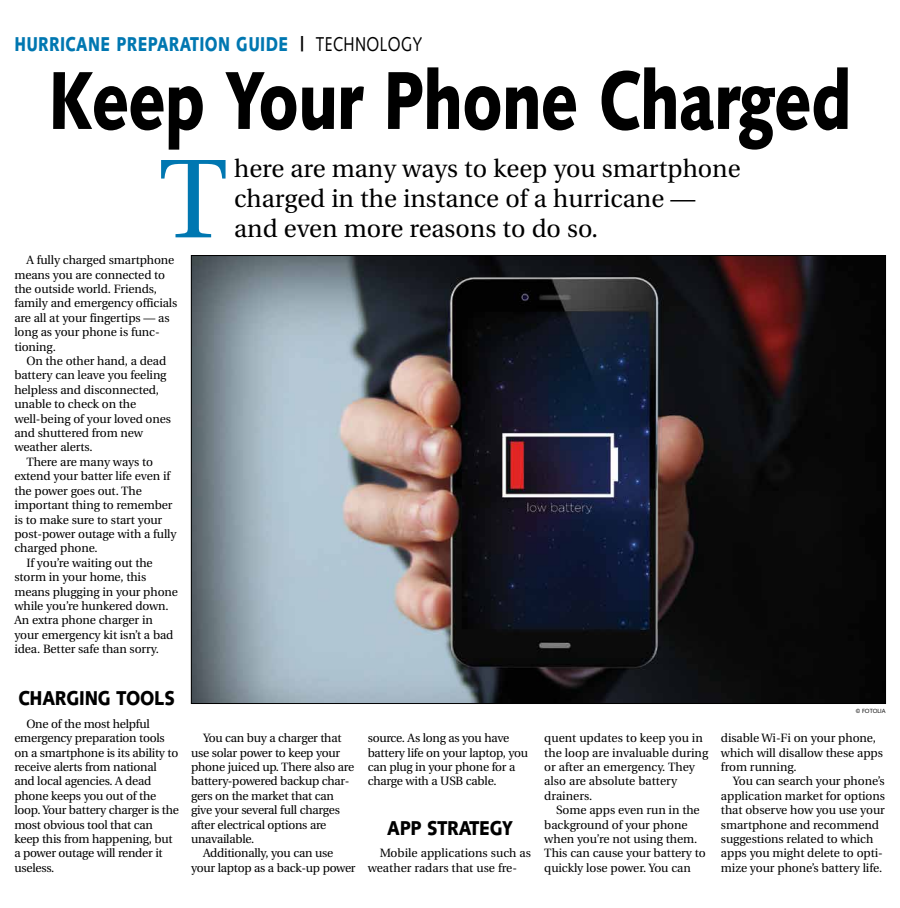
<style>
.page{position:relative;width:900px;height:908px;background:#fff}
.page>*{position:absolute;margin:0;border:0;box-sizing:border-box;transform-origin:0 0}
.t1{font:111.7px "Utopia";color:#0077b1}
.t2{font:900 82px "Syntax";letter-spacing:-.015em;color:#000;scale:.77 1}
.t3{font:25px/30px "Utopia";color:#000}
.t4{font:900 20px "Syntax";letter-spacing:.025em;color:#0077b1;scale:.77 1}
.t5{font:900 20px "Syntax";letter-spacing:-.015em;color:#000;scale:.86 1}
.t6{font:12px/14.4px "Utopia";letter-spacing:-.01em;color:#000}
.t7{font:6px "Syntax";letter-spacing:-.01em;color:#000;scale:.95 1}
.s1{color:#000}
.s2{font-weight:400;color:#000}
</style>
<div class="page">
<img style="left:193px;top:257px;width:691px;height:444px">
<h3 class="t4" style="left:14px;top:32px;width:531px">HURRICANE PREPARATION GUIDE <span class="s1">|</span> <span class="s2">TECHNOLOGY</span></h3>
<h2 class="t2" style="left:48px;top:52px;width:1045px">Keep Your Phone Charged</h2>
<h1 class="t1" style="left:159px;top:138px;width:71px">T</h1>
<h3 class="t3" style="left:234px;top:154px;width:508px">here are many ways to keep you smartphone charged in the instance of a hurricane — and even more reasons to do so.</h3>
<p class="t6" style="left:14px;top:253px;width:164px;text-indent:12px">A fully charged smartphone means you are connected to the outside world. Friends, family and emergency officials are all at your fingertips — as long as your phone is func&shy;tioning.</p>
<p class="t6" style="left:26px;top:354px;width:141px">On the other hand, a dead</p>
<p class="t6" style="left:14px;top:368px;width:154px">battery can leave you feeling</p>
<p class="t6" style="left:14px;top:382px;width:146px">helpless and disconnected,</p>
<p class="t6" style="left:14px;top:397px;width:123px">unable to check on the</p>
<p class="t6" style="left:14px;top:411px;width:158px">well-being of your loved ones</p>
<p class="t6" style="left:14px;top:426px;width:130px">and shuttered from new</p>
<p class="t6" style="left:14px;top:440px;width:80px">weather alerts.</p>
<p class="t6" style="left:26px;top:454px;width:128px">There are many ways to</p>
<p class="t6" style="left:14px;top:469px;width:157px">extend your batter life even if</p>
<p class="t6" style="left:14px;top:483px;width:129px">the power goes out. The</p>
<p class="t6" style="left:14px;top:498px;width:160px">important thing to remember</p>
<p class="t6" style="left:14px;top:512px;width:149px">is to make sure to start your</p>
<p class="t6" style="left:14px;top:526px;width:164px">post-power outage with a fully</p>
<p class="t6" style="left:14px;top:541px;width:85px">charged phone.</p>
<p class="t6" style="left:26px;top:555px;width:128px">If you’re waiting out the</p>
<p class="t6" style="left:14px;top:570px;width:133px">storm in your home, this</p>
<p class="t6" style="left:14px;top:584px;width:165px">means plugging in your phone</p>
<p class="t6" style="left:14px;top:598px;width:156px">while you’re hunkered down.</p>
<p class="t6" style="left:14px;top:613px;width:140px">An extra phone charger in</p>
<p class="t6" style="left:14px;top:627px;width:161px">your emergency kit isn’t a bad</p>
<p class="t6" style="left:14px;top:642px;width:146px">idea. Better safe than sorry.</p>
<h3 class="t5" style="left:18px;top:686px;width:184px">CHARGING TOOLS</h3>
<p class="t6" style="left:14px;top:716px;width:166px;text-indent:12px">One of the most helpful emergency preparation tools on a smartphone is its ability to receive alerts from national and local agencies. A dead phone keeps you out of the loop. Your battery charger is the most obvious tool that can keep this from happening, but a power outage will render it useless.</p>
<p class="t7" style="left:856px;top:707px;width:33px">© FOTOLIA</p>
<p class="t6" style="left:368px;top:730px;width:162px">source. As long as you have battery life on your laptop, you can plug in your phone for a charge with a USB cable.</p>
<h3 class="t5" style="left:387px;top:815px;width:148px">APP STRATEGY</h3>
<p class="t6" style="left:368px;top:846px;width:165px;text-indent:12px">Mobile applications such as weather radars that use fre-</p>
<p class="t6" style="left:203px;top:730px;width:140px">You can buy a charger that</p>
<p class="t6" style="left:191px;top:745px;width:151px">use solar power to keep your</p>
<p class="t6" style="left:191px;top:759px;width:165px">phone juiced up. There also are</p>
<p class="t6" style="left:191px;top:774px;width:160px">battery-powered backup char-</p>
<p class="t6" style="left:191px;top:788px;width:144px">gers on the market that can</p>
<p class="t6" style="left:191px;top:802px;width:150px">give your several full charges</p>
<p class="t6" style="left:191px;top:817px;width:137px">after electrical options are</p>
<p class="t6" style="left:191px;top:831px;width:65px">unavailable.</p>
<p class="t6" style="left:203px;top:846px;width:132px">Additionally, you can use</p>
<p class="t6" style="left:191px;top:860px;width:166px">your laptop as a back-up power</p>
<p class="t6" style="left:544px;top:730px;width:165px">quent updates to keep you in the loop are invaluable during or after an emergency. They also are absolute battery drainers.</p>
<p class="t6" style="left:544px;top:802px;width:163px;text-indent:12px">Some apps even run in the background of your phone when you’re not using them.<br>This can cause your battery to quickly lose power. You can</p>
<p class="t6" style="left:721px;top:730px;width:164px">disable Wi-Fi on your phone, which will disallow these apps from running.</p>
<p class="t6" style="left:721px;top:774px;width:166px;text-indent:12px">You can search your phone’s application market for options that observe how you use your smartphone and recommend suggestions related to which apps you might delete to opti&shy;mize your phone’s battery life.</p>
</div>
